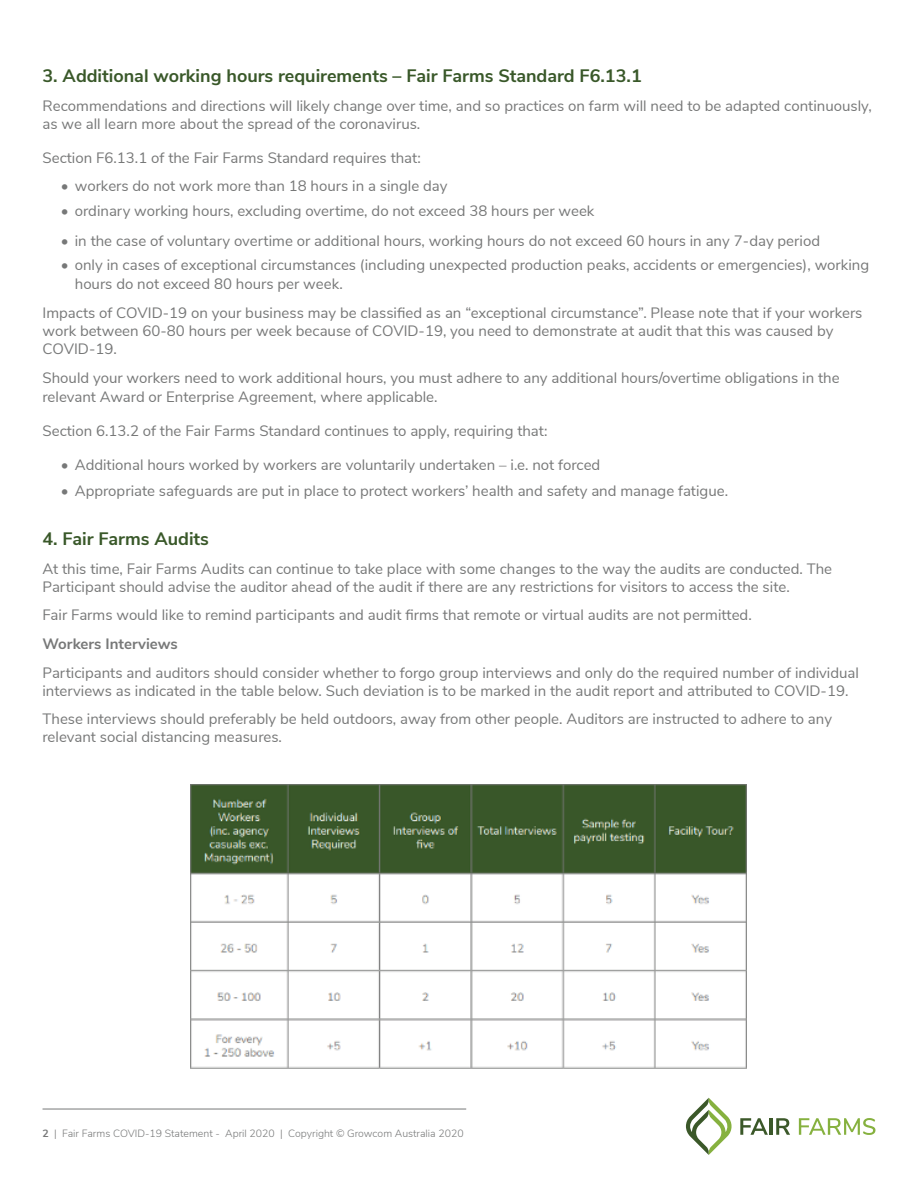
<style>
.page{position:relative;width:918px;height:1188px;background:#fff}
.page>*{position:absolute;margin:0;border:0;box-sizing:border-box;transform-origin:0 0}
.t1{font:700 18px "Nunito Sans";color:#395829}
.t2{font:15px/18px "Nunito Sans";color:#777878}
.t3{font:700 15px "Nunito Sans";color:#777878}
.t4{font:300 10.5px "Nunito Sans";color:#777878}
.s1{font-weight:700}
</style>
<div class="page">
<hr style="left:43px;top:1109px;width:423px;height:1px;background:#777878">
<svg style="left:740px;top:1118px;width:28px;height:17px"></svg>
<hr style="left:770px;top:1118px;width:3px;height:17px;background:#3b5829">
<svg style="left:776px;top:1118px;width:14px;height:17px"></svg>
<svg style="left:799px;top:1118px;width:76px;height:17px"></svg>
<svg style="left:686px;top:1098px;width:46px;height:57px"></svg>
<img style="left:191px;top:785px;width:555px;height:283px">
<p class="t1" style="left:43px;top:63px;width:601px">3. Additional working hours requirements – Fair Farms Standard F6.13.1</p>
<p class="t2" style="left:43px;top:95px;width:831px">Recommendations and directions will likely change over time, and so practices on farm will need to be adapted continuously, as we all learn more about the spread of the coronavirus.</p>
<p class="t2" style="left:43px;top:148px;width:380px">Section F6.13.1 of the Fair Farms Standard requires that:</p>
<p class="t2" style="left:61px;top:176px;width:388px">• workers do not work more than 18 hours in a single day</p>
<p class="t2" style="left:61px;top:201px;width:535px">• ordinary working hours, excluding overtime, do not exceed 38 hours per week</p>
<p class="t2" style="left:61px;top:230px;width:761px">• in the case of voluntary overtime or additional hours, working hours do not exceed 60 hours in any 7-day period</p>
<p class="t2" style="left:75px;top:254px;width:796px;line-height:19.5px;text-indent:-14px">• only in cases of exceptional circumstances (including unexpected production peaks, accidents or emergencies), working hours do not exceed 80 hours per week.</p>
<p class="t2" style="left:43px;top:303px;width:821px">Impacts of COVID-19 on your business may be classified as an “exceptional circumstance”. Please note that if your workers work between 60-80 hours per week because of COVID-19, you need to demonstrate at audit that this was caused by<br>COVID-19.</p>
<p class="t2" style="left:43px;top:367px;width:799px;line-height:19.5px">Should your workers need to work additional hours, you must adhere to any additional hours/overtime obligations in the relevant Award or Enterprise Agreement, where applicable.</p>
<p class="t2" style="left:43px;top:421px;width:506px">Section 6.13.2 of the Fair Farms Standard continues to apply, requiring that:</p>
<p class="t2" style="left:61px;top:455px;width:541px">• Additional hours worked by workers are voluntarily undertaken – i.e. not forced</p>
<p class="t2" style="left:61px;top:481px;width:669px">• Appropriate safeguards are put in place to protect workers’ health and safety and manage fatigue.</p>
<p class="t1" style="left:43px;top:526px;width:168px">4. Fair Farms Audits</p>
<p class="t2" style="left:43px;top:559px;width:791px">At this time, Fair Farms Audits can continue to take place with some changes to the way the audits are conducted. The<br>Participant should advise the auditor ahead of the audit if there are any restrictions for visitors to access the site.</p>
<p class="t2" style="left:43px;top:605px;width:711px">Fair Farms would like to remind participants and audit firms that remote or virtual audits are not permitted.</p>
<p class="t3" style="left:43px;top:633px;width:137px">Workers Interviews</p>
<p class="t2" style="left:43px;top:663px;width:818px">Participants and auditors should consider whether to forgo group interviews and only do the required number of individual interviews as indicated in the table below. Such deviation is to be marked in the audit report and attributed to COVID-19.</p>
<p class="t2" style="left:43px;top:709px;width:791px">These interviews should preferably be held outdoors, away from other people. Auditors are instructed to adhere to any relevant social distancing measures.</p>
<p class="t4" style="left:43px;top:1126px;width:423px"><span class="s1">2</span> | Fair Farms COVID-19 Statement - April 2020 | Copyright © Growcom Australia 2020</p>
</div>
